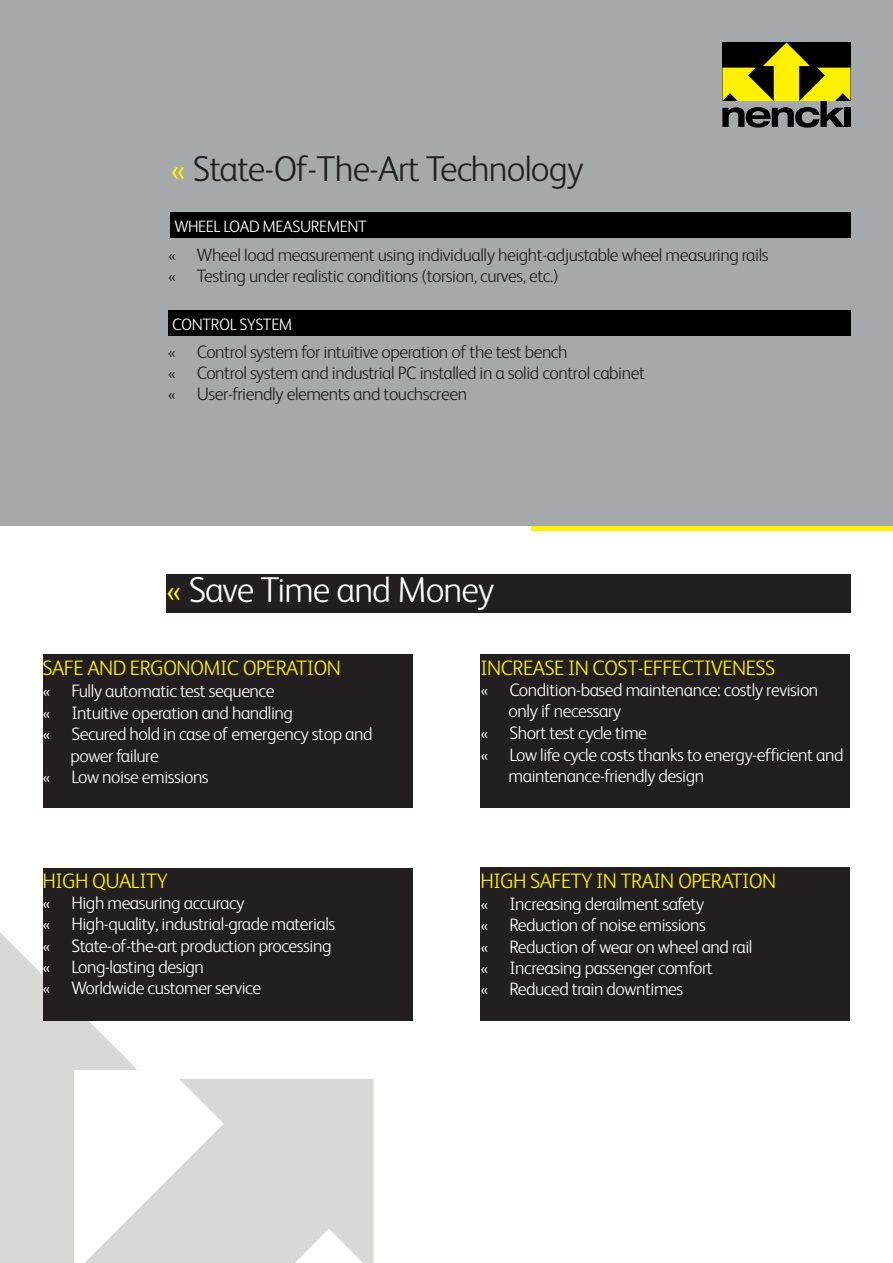
<style>
.page{position:relative;width:893px;height:1263px;background:#fff}
.page>*{position:absolute;margin:0;border:0;box-sizing:border-box;transform-origin:0 0}
.t1{font:300 36px "FS Albert";letter-spacing:-.025em;color:#231f20}
.t2{font:300 36px "FS Albert";letter-spacing:-.025em;color:#fff}
.t3{font:300 21px "FS Albert";letter-spacing:-.025em;color:#fff101}
.t4{font:300 18px/21.3px "FS Albert";letter-spacing:-.025em;color:#fff}
.t5{font:300 18px/21px "FS Albert";letter-spacing:-.025em;color:#231f20}
.t6{font:300 16.5px "FS Albert";letter-spacing:-.025em;color:#fff}
.s1{color:#fff101}
.s2{color:#fcf003}
</style>
<div class="page">
<svg style="left:0;top:932px;width:137px;height:331px;background:#dbdcda"></svg>
<svg style="left:63px;top:1079px;width:311px;height:184px;fill:#d8d9d7"></svg>
<div style="left:0;top:0;width:893px;height:526px;background:#a5a9ac"></div>
<div style="left:168px;top:310px;width:682px;height:26px;background:#000"></div>
<div style="left:166px;top:574px;width:684px;height:38px;background:#231f20"></div>
<hr style="left:43px;top:655px;width:369px;height:4px;background:#231f20">
<div style="left:480px;top:867px;width:370px;height:5px;background:#231f20"></div>
<hr style="left:43px;top:868px;width:369px;height:4px;background:#231f20">
<hr style="left:480px;top:655px;width:370px;height:4px;background:#231f20">
<div style="left:170px;top:213px;width:680px;height:25px;background:#000"></div>
<div style="left:43px;top:872px;width:369px;height:148px;background:#231f20"></div>
<div style="left:43px;top:659px;width:369px;height:149px;background:#231f20"></div>
<div style="left:480px;top:659px;width:370px;height:149px;background:#231f20"></div>
<div style="left:480px;top:872px;width:370px;height:148px;background:#231f20"></div>
<hr style="left:531px;top:526px;width:362px;height:4px;background:#fff101">
<svg style="left:722px;top:43px;width:128px;height:85px;background:#75701d"></svg>
<div style="left:844px;top:108px;width:6px;height:19px;background:#000"></div>
<h1 class="t1" style="left:170px;top:148px;width:415px"><span class="s1">«</span> State-Of-The-Art Technology</h1>
<p class="t6" style="left:174px;top:217px;width:194px">WHEEL LOAD MEASUREMENT</p>
<p class="t5" style="left:168px;top:243px;width:602px;line-height:21.6px">« Wheel load measurement using individually height-adjustable wheel measuring rails « Testing under realistic conditions (torsion, curves, etc.)</p>
<p class="t6" style="left:172px;top:314px;width:122px">CONTROL SYSTEM</p>
<p class="t5" style="left:168px;top:341px;width:478px">« Control system for intuitive operation of the test bench<br>« Control system and industrial PC installed in a solid control cabinet « User-friendly elements and touchscreen</p>
<h1 class="t2" style="left:166px;top:569px;width:330px"><span class="s2">«</span> Save Time and Money</h1>
<p class="t3" style="left:43px;top:656px;width:300px">SAFE AND ERGONOMIC OPERATION</p>
<p class="t4" style="left:43px;top:680px;width:233px">« Fully automatic test sequence</p>
<p class="t4" style="left:43px;top:701px;width:252px">« Intuitive operation and handling</p>
<p class="t4" style="left:43px;top:723px;width:331px">« Secured hold in case of emergency stop and</p>
<p class="t4" style="left:71px;top:745px;width:90px">power failure</p>
<p class="t4" style="left:43px;top:766px;width:168px">« Low noise emissions</p>
<p class="t3" style="left:43px;top:869px;width:127px">HIGH QUALITY</p>
<p class="t4" style="left:43px;top:892px;width:294px">« High measuring accuracy<br>« High-quality, industrial-grade materials « State-of-the-art production processing « Long-lasting design<br>« Worldwide customer service</p>
<p class="t3" style="left:480px;top:656px;width:296px">INCREASE IN COST-EFFECTIVENESS</p>
<p class="t4" style="left:480px;top:679px;width:339px">« Condition-based maintenance: costly revision</p>
<p class="t4" style="left:509px;top:700px;width:114px">only if necessary</p>
<p class="t4" style="left:480px;top:722px;width:168px">« Short test cycle time</p>
<p class="t4" style="left:480px;top:743px;width:364px">« Low life cycle costs thanks to energy-efficient and</p>
<p class="t4" style="left:509px;top:765px;width:197px">maintenance-friendly design</p>
<p class="t3" style="left:480px;top:869px;width:297px">HIGH SAFETY IN TRAIN OPERATION</p>
<p class="t4" style="left:480px;top:892px;width:273px">« Increasing derailment safety<br>« Reduction of noise emissions<br>« Reduction of wear on wheel and rail « Increasing passenger comfort<br>« Reduced train downtimes</p>
</div>
